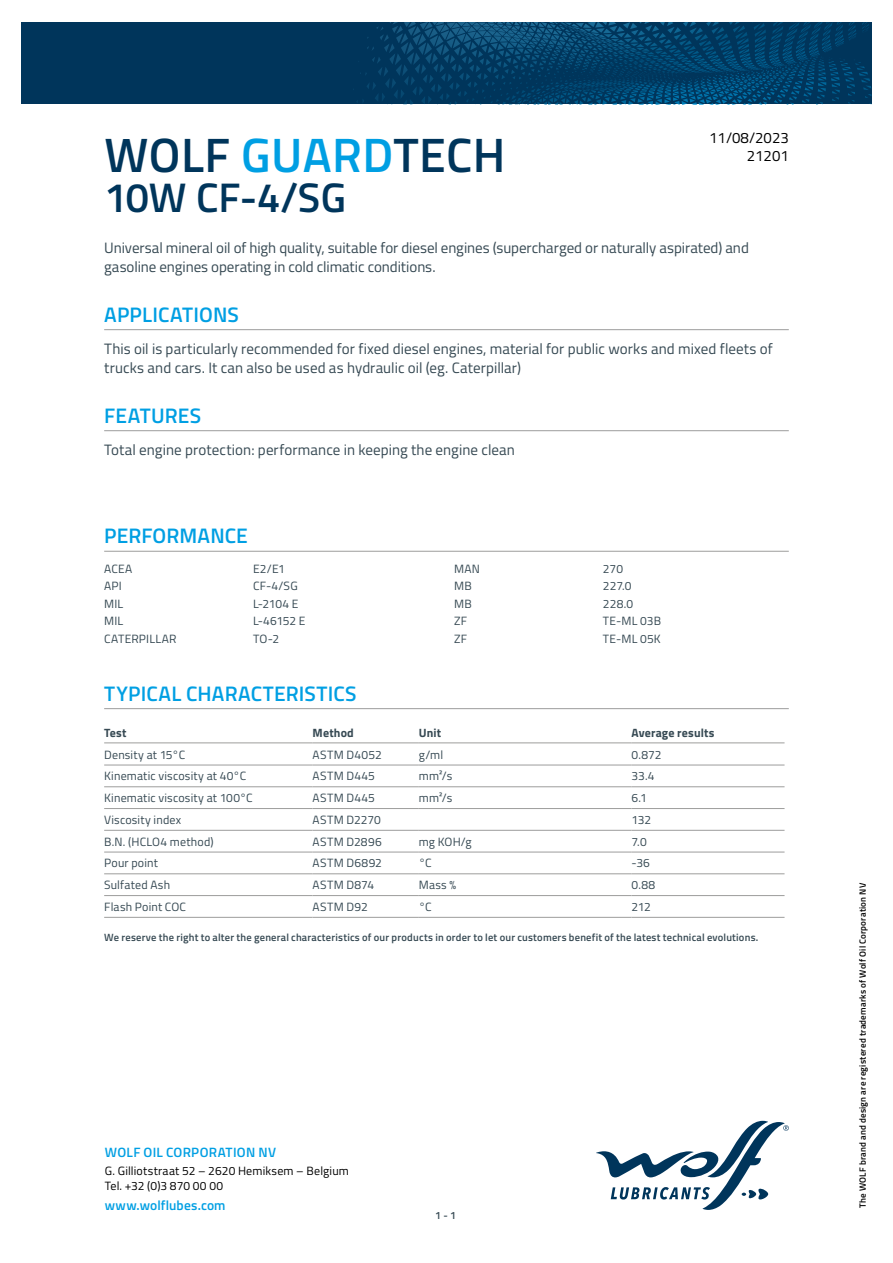
<style>
.page{position:relative;width:893px;height:1263px;background:#fff}
.page>*{position:absolute;margin:0;border:0;box-sizing:border-box;transform-origin:0 0}
.t1{font:600 48.3px "Titillium";letter-spacing:.01em;color:#00355b}
.t2{font:600 41.4px "Titillium";letter-spacing:-.005em;color:#00355b}
.t3{font:600 21px "Titillium";letter-spacing:.005em;color:#009fe3}
.t4{font:15px/19.5px "Titillium";letter-spacing:.005em;color:#364953}
.t5{font:15px/18px "Titillium";color:#000;text-align:right}
.t6{font:600 13.5px "Titillium";letter-spacing:.015em;color:#009fe3}
.t7{font:12px "Titillium";letter-spacing:.015em;color:#364953}
.t8{font:12px/14.4px "Titillium";letter-spacing:.015em;color:#000}
.t9{font:700 12px "Titillium";letter-spacing:.015em;color:#364953}
.t10{font:600 10.5px "Titillium";letter-spacing:.02em;color:#364953}
.t11{font:600 9px "Titillium";letter-spacing:.025em;color:#000}
.s1{color:#009fe3}
</style>
<div class="page">
<svg style="left:596px;top:1121px;width:193px;height:89px"></svg>
<svg style="left:21px;top:22px;width:851px;height:82px;background:#013b62"></svg>
<hr style="left:104px;top:329px;width:685px;height:1px;background:#9d9d9c">
<hr style="left:104px;top:430px;width:685px;height:1px;background:#9d9d9c">
<hr style="left:104px;top:551px;width:685px;height:1px;background:#9d9d9c">
<hr style="left:104px;top:708px;width:685px;height:1px;background:#9d9d9c">
<hr style="left:104px;top:742px;width:209px;height:1px;background:#9d9d9c">
<hr style="left:313px;top:742px;width:106px;height:1px;background:#9d9d9c">
<hr style="left:419px;top:742px;width:212px;height:1px;background:#9d9d9c">
<hr style="left:631px;top:742px;width:153px;height:1px;background:#9d9d9c">
<hr style="left:104px;top:765px;width:209px;height:1px;background:#9d9d9c">
<hr style="left:313px;top:765px;width:106px;height:1px;background:#9d9d9c">
<hr style="left:419px;top:765px;width:212px;height:1px;background:#9d9d9c">
<hr style="left:631px;top:765px;width:153px;height:1px;background:#9d9d9c">
<hr style="left:104px;top:786px;width:209px;height:1px;background:#9d9d9c">
<hr style="left:313px;top:786px;width:106px;height:1px;background:#9d9d9c">
<hr style="left:419px;top:786px;width:212px;height:1px;background:#9d9d9c">
<hr style="left:631px;top:786px;width:153px;height:1px;background:#9d9d9c">
<hr style="left:104px;top:808px;width:209px;height:1px;background:#9d9d9c">
<hr style="left:313px;top:808px;width:106px;height:1px;background:#9d9d9c">
<hr style="left:419px;top:808px;width:212px;height:1px;background:#9d9d9c">
<hr style="left:631px;top:808px;width:153px;height:1px;background:#9d9d9c">
<hr style="left:104px;top:830px;width:209px;height:1px;background:#9d9d9c">
<hr style="left:313px;top:830px;width:106px;height:1px;background:#9d9d9c">
<hr style="left:419px;top:830px;width:212px;height:1px;background:#9d9d9c">
<hr style="left:631px;top:830px;width:153px;height:1px;background:#9d9d9c">
<hr style="left:104px;top:852px;width:209px;height:1px;background:#9d9d9c">
<hr style="left:313px;top:852px;width:106px;height:1px;background:#9d9d9c">
<hr style="left:419px;top:852px;width:212px;height:1px;background:#9d9d9c">
<hr style="left:631px;top:852px;width:153px;height:1px;background:#9d9d9c">
<hr style="left:104px;top:873px;width:209px;height:1px;background:#9d9d9c">
<hr style="left:313px;top:873px;width:106px;height:1px;background:#9d9d9c">
<hr style="left:419px;top:873px;width:212px;height:1px;background:#9d9d9c">
<hr style="left:631px;top:873px;width:153px;height:1px;background:#9d9d9c">
<hr style="left:104px;top:895px;width:209px;height:1px;background:#9d9d9c">
<hr style="left:313px;top:895px;width:106px;height:1px;background:#9d9d9c">
<hr style="left:419px;top:895px;width:212px;height:1px;background:#9d9d9c">
<hr style="left:631px;top:895px;width:153px;height:1px;background:#9d9d9c">
<hr style="left:104px;top:917px;width:209px;height:1px;background:#9d9d9c">
<hr style="left:313px;top:917px;width:106px;height:1px;background:#9d9d9c">
<hr style="left:419px;top:917px;width:212px;height:1px;background:#9d9d9c">
<hr style="left:631px;top:917px;width:153px;height:1px;background:#9d9d9c">
<p class="t5" style="left:709px;top:128px;width:81px">11/08/2023<br>21201</p>
<h1 class="t1" style="left:104px;top:118px;width:403px">WOLF <span class="s1">GUARD</span>TECH</h1>
<h2 class="t2" style="left:104px;top:166px;width:243px">10W CF-4/SG</h2>
<p class="t4" style="left:104px;top:237px;width:646px">Universal mineral oil of high quality, suitable for diesel engines (supercharged or naturally aspirated) and gasoline engines operating in cold climatic conditions.</p>
<h3 class="t3" style="left:104px;top:298px;width:136px">APPLICATIONS</h3>
<p class="t4" style="left:104px;top:338px;width:670px">This oil is particularly recommended for fixed diesel engines, material for public works and mixed fleets of trucks and cars. It can also be used as hydraulic oil (eg. Caterpillar)</p>
<h3 class="t3" style="left:104px;top:399px;width:98px">FEATURES</h3>
<p class="t4" style="left:104px;top:439px;width:412px">Total engine protection: performance in keeping the engine clean</p>
<h3 class="t3" style="left:104px;top:520px;width:145px">PERFORMANCE</h3>
<p class="t7" style="left:104px;top:560px;width:30px">ACEA</p>
<p class="t7" style="left:253px;top:560px;width:33px">E2/E1</p>
<p class="t7" style="left:104px;top:577px;width:19px">API</p>
<p class="t7" style="left:253px;top:577px;width:46px">CF-4/SG</p>
<p class="t7" style="left:104px;top:595px;width:21px">MIL</p>
<p class="t7" style="left:253px;top:595px;width:47px">L-2104 E</p>
<p class="t7" style="left:104px;top:612px;width:21px">MIL</p>
<p class="t7" style="left:253px;top:612px;width:54px">L-46152 E</p>
<p class="t7" style="left:104px;top:630px;width:74px">CATERPILLAR</p>
<p class="t7" style="left:253px;top:630px;width:28px">TO-2</p>
<p class="t7" style="left:454px;top:560px;width:27px">MAN</p>
<p class="t7" style="left:603px;top:560px;width:22px">270</p>
<p class="t7" style="left:454px;top:577px;width:19px">MB</p>
<p class="t7" style="left:603px;top:577px;width:30px">227.0</p>
<p class="t7" style="left:454px;top:595px;width:19px">MB</p>
<p class="t7" style="left:603px;top:595px;width:32px">228.0</p>
<p class="t7" style="left:454px;top:612px;width:14px">ZF</p>
<p class="t7" style="left:603px;top:612px;width:60px">TE-ML 03B</p>
<p class="t7" style="left:454px;top:630px;width:14px">ZF</p>
<p class="t7" style="left:603px;top:630px;width:59px">TE-ML 05K</p>
<h3 class="t3" style="left:104px;top:677px;width:254px">TYPICAL CHARACTERISTICS</h3>
<p class="t9" style="left:104px;top:723px;width:24px">Test</p>
<p class="t9" style="left:313px;top:723px;width:43px">Method</p>
<p class="t9" style="left:419px;top:723px;width:24px">Unit</p>
<p class="t9" style="left:631px;top:723px;width:84px">Average results</p>
<p class="t7" style="left:104px;top:746px;width:83px">Density at 15°C</p>
<p class="t7" style="left:313px;top:746px;width:71px">ASTM D4052</p>
<p class="t7" style="left:419px;top:746px;width:26px">g/ml</p>
<p class="t7" style="left:631px;top:746px;width:32px">0.872</p>
<p class="t7" style="left:104px;top:767px;width:144px">Kinematic viscosity at 40°C</p>
<p class="t7" style="left:313px;top:767px;width:64px">ASTM D445</p>
<p class="t7" style="left:419px;top:767px;width:35px">mm²/s</p>
<p class="t7" style="left:631px;top:767px;width:25px">33.4</p>
<p class="t7" style="left:104px;top:789px;width:150px">Kinematic viscosity at 100°C</p>
<p class="t7" style="left:313px;top:789px;width:64px">ASTM D445</p>
<p class="t7" style="left:419px;top:789px;width:35px">mm²/s</p>
<p class="t7" style="left:631px;top:789px;width:17px">6.1</p>
<p class="t7" style="left:104px;top:811px;width:79px">Viscosity index</p>
<p class="t7" style="left:313px;top:811px;width:70px">ASTM D2270</p>
<p class="t7" style="left:631px;top:811px;width:21px">132</p>
<p class="t7" style="left:104px;top:833px;width:111px">B.N. (HCLO4 method)</p>
<p class="t7" style="left:313px;top:833px;width:71px">ASTM D2896</p>
<p class="t7" style="left:419px;top:833px;width:54px">mg KOH/g</p>
<p class="t7" style="left:631px;top:833px;width:17px">7.0</p>
<p class="t7" style="left:104px;top:854px;width:55px">Pour point</p>
<p class="t7" style="left:313px;top:854px;width:71px">ASTM D6892</p>
<p class="t7" style="left:419px;top:854px;width:14px">°C</p>
<p class="t7" style="left:631px;top:854px;width:20px">-36</p>
<p class="t7" style="left:104px;top:876px;width:67px">Sulfated Ash</p>
<p class="t7" style="left:313px;top:876px;width:63px">ASTM D874</p>
<p class="t7" style="left:419px;top:876px;width:39px">Mass %</p>
<p class="t7" style="left:631px;top:876px;width:25px">0.88</p>
<p class="t7" style="left:104px;top:898px;width:83px">Flash Point COC</p>
<p class="t7" style="left:313px;top:898px;width:57px">ASTM D92</p>
<p class="t7" style="left:419px;top:898px;width:14px">°C</p>
<p class="t7" style="left:631px;top:898px;width:21px">212</p>
<p class="t10" style="left:104px;top:930px;width:656px">We reserve the right to alter the general characteristics of our products in order to let our customers benefit of the latest technical evolutions.</p>
<p class="t6" style="left:105px;top:1142px;width:173px">WOLF OIL CORPORATION NV</p>
<p class="t8" style="left:105px;top:1163px;width:246px">G. Gilliotstraat 52 – 2620 Hemiksem – Belgium<br>Tel. +32 (0)3 870 00 00</p>
<p class="t6" style="left:105px;top:1195px;width:122px">www.wolflubes.com</p>
<p class="t10" style="left:435px;top:1207px;width:22px">1 - 1</p>
<p class="t11" style="left:856px;top:1208px;width:326px;rotate:-90deg">The WOLF brand and design are registered trademarks of Wolf Oil Corporation NV</p>
</div>
